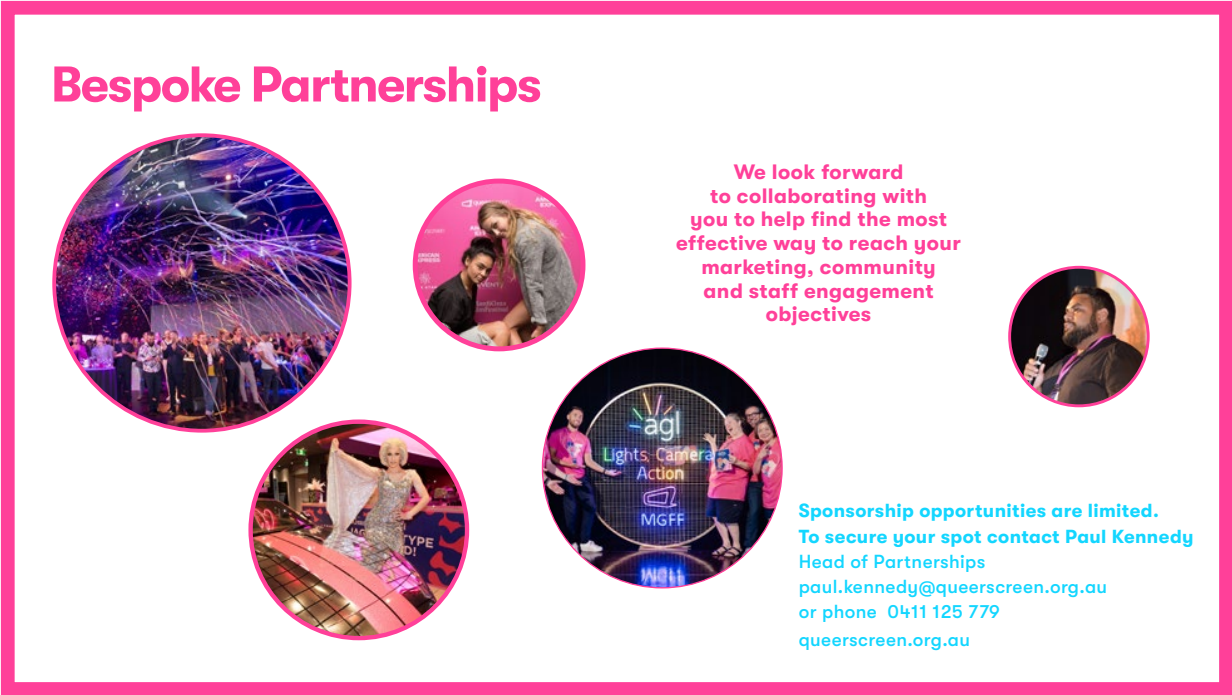
<style>
.page{position:relative;width:1232px;height:695px;background:#fff}
.page>*{position:absolute;margin:0;border:0;box-sizing:border-box;transform-origin:0 0}
.t1{font:700 50px "GT Walsheim Pro";letter-spacing:-.03em;color:#ff4099}
.t2{font:700 20.75px/23.8px "GT Walsheim Pro";letter-spacing:.02em;color:#ff4099;text-align:center}
.t3{font:500 18.88px/24.9px "GT Walsheim Pro";letter-spacing:.02em;color:#13d6ff}
.t4{font:700 18.88px/25.4px "GT Walsheim Pro";letter-spacing:.02em;color:#13d6ff}
</style>
<div class="page">
<img style="left:1px;top:1px;width:1230px;height:693px">
<h1 class="t1" style="left:51px;top:56px;width:492px">Bespoke Partnerships</h1>
<p class="t2" style="left:676px;top:160px;width:286px">We look forward<br>to collaborating with<br>you to help find the most effective way to reach your marketing, community<br>and staff engagement objectives</p>
<p class="t4" style="left:798px;top:498px;width:396px">Sponsorship opportunities are limited.<br>To secure your spot contact Paul Kennedy</p>
<p class="t3" style="left:798px;top:549px;width:310px">Head of Partnerships paul.kennedy@queerscreen.org.au or phone 0411 125 779</p>
<p class="t3" style="left:798px;top:627px;width:173px">queerscreen.org.au</p>
</div>
